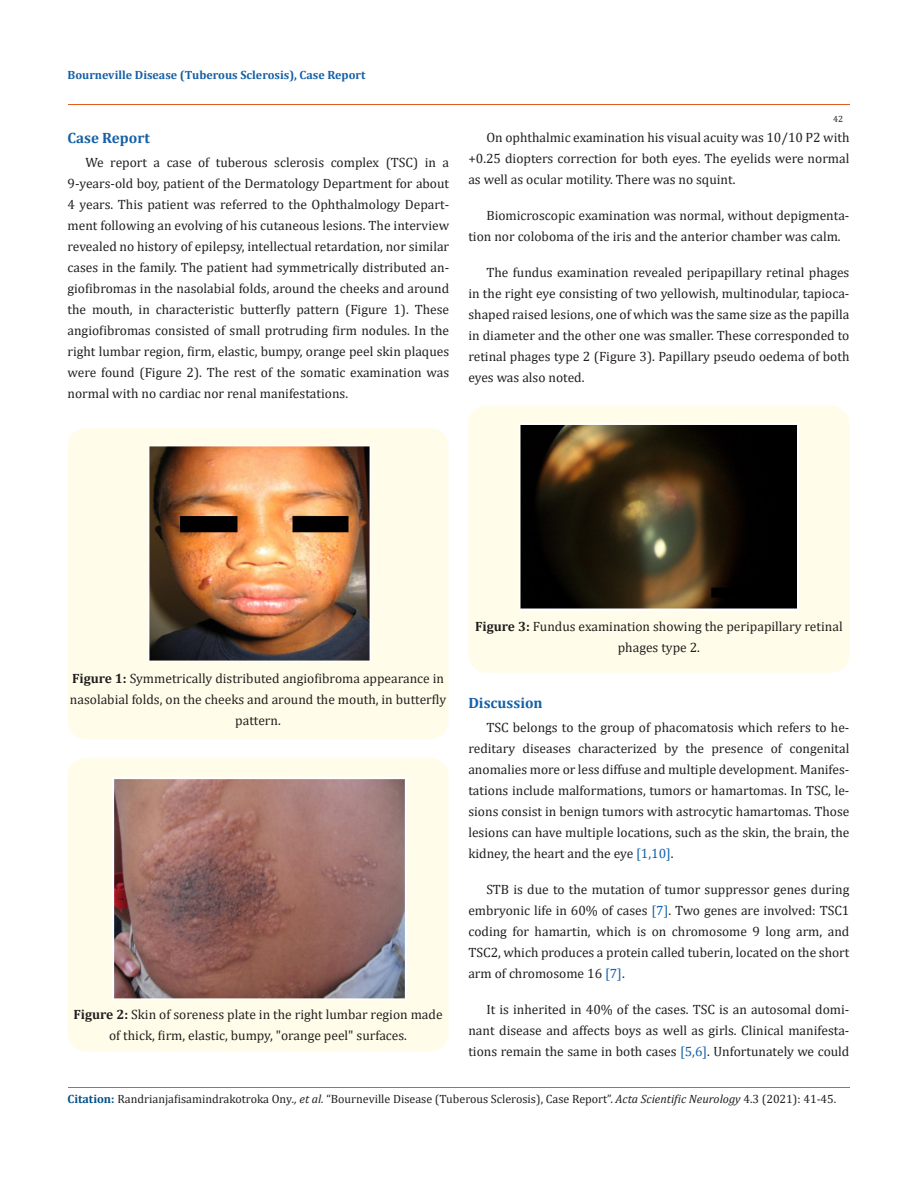
<style>
.page{position:relative;width:917px;height:1188px;background:#fff}
.page>*{position:absolute;margin:0;border:0;box-sizing:border-box;transform-origin:0 0}
.t1{font:700 15px "Cambria";color:#1560a6}
.t2{font:13.5px/21px "Cambria";color:#231f20;text-align:justify}
.t3{font:12px "Cambria";color:#231f20}
.t4{font:700 12px "Cambria";color:#1560a6}
.t5{font:9px "Cambria";color:#231f20}
.s1{font-weight:700}
.s2{color:#1560a6}
.s3{font-weight:700;color:#035089}
.s4{font-style:italic}
</style>
<div class="page">
<div style="left:68px;top:428px;width:380px;height:311px;background:#fffde9;border-radius:18px"></div>
<img style="left:148px;top:446px;width:222px;height:216px">
<div style="left:68px;top:758px;width:380px;height:294px;background:#fffde9;border-radius:18px"></div>
<img style="left:112px;top:777px;width:295px;height:222px">
<div style="left:468px;top:406px;width:381px;height:267px;background:#fffde9;border-radius:18px"></div>
<img style="left:519px;top:423px;width:279px;height:188px">
<hr style="left:68px;top:104px;width:781px;height:1px;background:#e05d1a">
<hr style="left:68px;top:1087px;width:781px;height:1px;background:#e05d1a">
<p class="t4" style="left:68px;top:67px;width:299px">Bourneville Disease (Tuberous Sclerosis), Case Report</p>
<p class="t1" style="left:68px;top:127px;width:84px">Case Report</p>
<p class="t2" style="left:68px;top:152px;width:383px;text-indent:18px">We report a case of tuberous sclerosis complex (TSC) in a 9-years-old boy, patient of the Dermatology Department for about 4 years. This patient was referred to the Ophthalmology Depart&shy;ment following an evolving of his cutaneous lesions. The interview revealed no history of epilepsy, intellectual retardation, nor similar cases in the family. The patient had symmetrically distributed an&shy;giofibromas in the nasolabial folds, around the cheeks and around the mouth, in characteristic butterfly pattern (Figure 1). These angiofibromas consisted of small protruding firm nodules. In the right lumbar region, firm, elastic, bumpy, orange peel skin plaques were found (Figure 2). The rest of the somatic examination was normal with no cardiac nor renal manifestations.</p>
<p class="t5" style="left:833px;top:114px;width:11px">42</p>
<p class="t2" style="left:468px;top:127px;width:382px;text-indent:18px">On ophthalmic examination his visual acuity was 10/10 P2 with +0.25 diopters correction for both eyes. The eyelids were normal as well as ocular motility. There was no squint.</p>
<p class="t2" style="left:468px;top:205px;width:382px;text-indent:18px">Biomicroscopic examination was normal, without depigmenta&shy;tion nor coloboma of the iris and the anterior chamber was calm.</p>
<p class="t2" style="left:468px;top:262px;width:382px;text-indent:18px">The fundus examination revealed peripapillary retinal phages in the right eye consisting of two yellowish, multinodular, tapioca&shy;shaped raised lesions, one of which was the same size as the papilla in diameter and the other one was smaller. These corresponded to retinal phages type 2 (Figure 3). Papillary pseudo oedema of both eyes was also noted.</p>
<p class="t2" style="left:70px;top:668px;width:378px;text-align:center"><span class="s1">Figure 1:</span> Symmetrically distributed angiofibroma appearance in nasolabial folds, on the cheeks and around the mouth, in butterfly pattern.</p>
<p class="t2" style="left:73px;top:1003px;width:370px;text-align:center"><span class="s1">Figure 2:</span> Skin of soreness plate in the right lumbar region made of thick, firm, elastic, bumpy, "orange peel" surfaces.</p>
<p class="t2" style="left:475px;top:616px;width:369px;text-align:center"><span class="s1">Figure 3:</span> Fundus examination showing the peripapillary retinal phages type 2.</p>
<p class="t1" style="left:468px;top:692px;width:76px">Discussion</p>
<p class="t2" style="left:468px;top:717px;width:382px;text-indent:18px">TSC belongs to the group of phacomatosis which refers to he&shy;reditary diseases characterized by the presence of congenital anomalies more or less diffuse and multiple development. Manifes&shy;tations include malformations, tumors or hamartomas. In TSC, le&shy;sions consist in benign tumors with astrocytic hamartomas. Those lesions can have multiple locations, such as the skin, the brain, the kidney, the heart and the eye <span class="s2">[1,10]</span>.</p>
<p class="t2" style="left:468px;top:879px;width:382px;text-indent:18px">STB is due to the mutation of tumor suppressor genes during embryonic life in 60% of cases <span class="s2">[7]</span>. Two genes are involved: TSC1 coding for hamartin, which is on chromosome 9 long arm, and TSC2, which produces a protein called tuberin, located on the short arm of chromosome 16 <span class="s2">[7]</span>.</p>
<p class="t2" style="left:468px;top:999px;width:382px;text-indent:18px">It is inherited in 40% of the cases. TSC is an autosomal domi&shy;nant disease and affects boys as well as girls. Clinical manifesta&shy;tions remain the same in both cases <span class="s2">[5,6]</span>. Unfortunately we could</p>
<p class="t3" style="left:68px;top:1091px;width:770px"><span class="s3">Citation:</span> Randrianjafisamindrakotroka Ony<span class="s4">., et al.</span> “Bourneville Disease (Tuberous Sclerosis), Case Report”. <span class="s4">Acta Scientific Neurology</span> 4.3 (2021): 41-45.</p>
</div>
